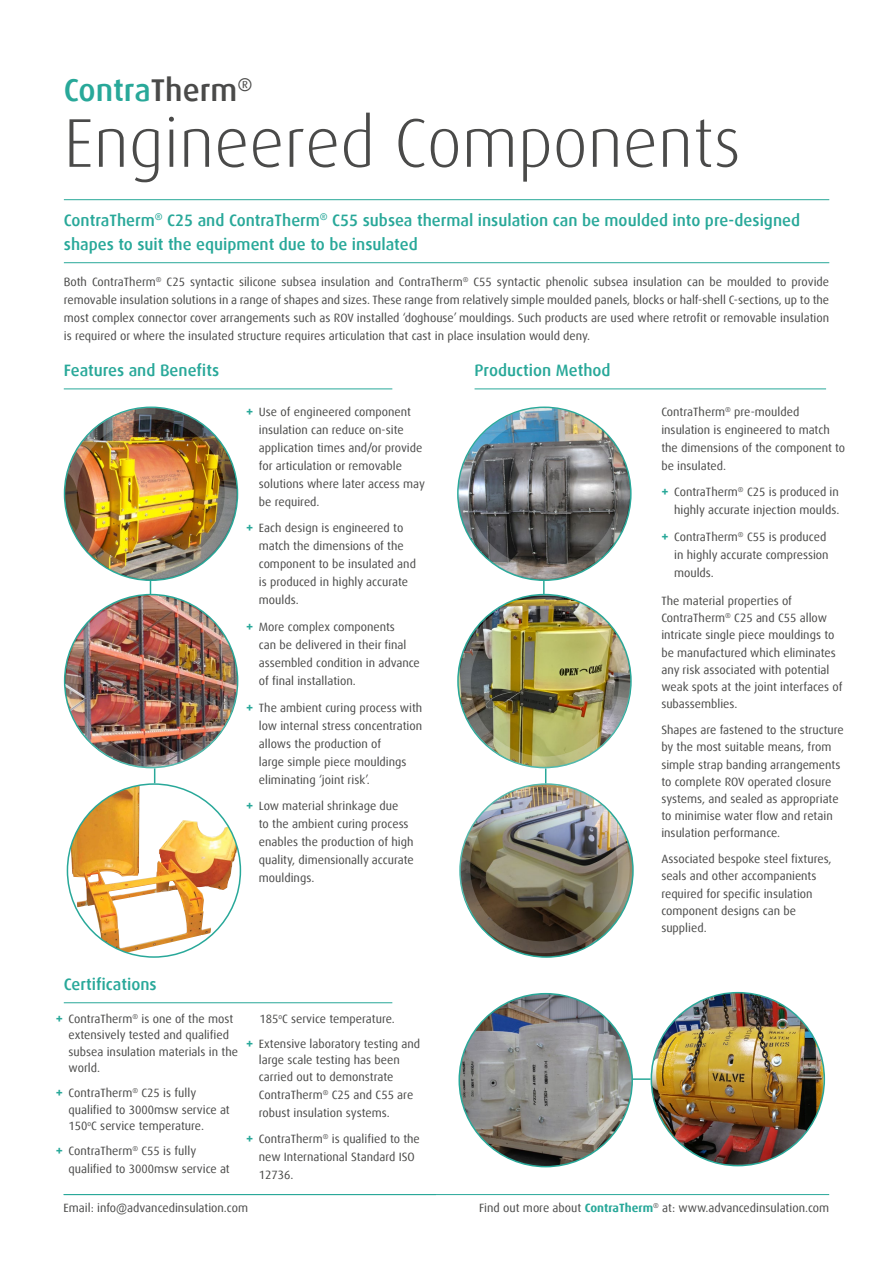
<style>
.page{position:relative;width:893px;height:1263px;background:#fff}
.page>*{position:absolute;margin:0;border:0;box-sizing:border-box;transform-origin:0 0}
.t1{font:300 69px "Dax";color:#4a4a49}
.t2{font:500 31.5px "Dax Offc";color:#28a899}
.t3{font:500 16.5px/24px "Dax Offc";color:#28a899}
.t4{font:12px/18px "Dax Offc";color:#4a4a49}
.s1{color:#4a4a49}
.s2{font-weight:700;font-size:13.5px;color:#28a899}
.s3{font-weight:700;color:#28a899}
</style>
<div class="page">
<hr style="left:64px;top:199px;width:765px;height:1px;background:#28a899">
<hr style="left:64px;top:262px;width:765px;height:1px;background:#28a899">
<hr style="left:64px;top:1194px;width:765px;height:1px;background:#28a899">
<img style="left:65px;top:595px;width:173px;height:172px;border-radius:86px">
<img style="left:65px;top:407px;width:172px;height:173px;border-radius:86px">
<div style="left:66px;top:597px;width:171px;height:171px;border:12px solid #fff;border-radius:50%"></div>
<div style="left:65px;top:408px;width:171px;height:171px;border:12px solid #fff;border-radius:50%"></div>
<svg style="left:150px;top:580px;width:1px;height:14px"></svg>
<hr style="left:64px;top:388px;width:328px;height:1px;background:#28a899">
<hr style="left:64px;top:1002px;width:328px;height:1px;background:#28a899">
<hr style="left:475px;top:388px;width:351px;height:1px;background:#28a899">
<img style="left:459px;top:994px;width:173px;height:173px;border-radius:86px">
<div style="left:461px;top:801px;width:171px;height:171px;border:12px solid #fff;border-radius:50%"></div>
<img style="left:460px;top:784px;width:173px;height:173px;border-radius:86px">
<img style="left:458px;top:595px;width:173px;height:172px">
<img style="left:458px;top:407px;width:173px;height:173px;border-radius:86px">
<div style="left:458px;top:782px;width:172px;height:171px;border:12px solid #fff;border-radius:50%"></div>
<div style="left:459px;top:597px;width:171px;height:171px;border:12px solid #fff;border-radius:50%"></div>
<div style="left:458px;top:408px;width:172px;height:171px;border:12px solid #fff;border-radius:50%"></div>
<svg style="left:543px;top:580px;width:2px;height:14px"></svg>
<svg style="left:154px;top:768px;width:1px;height:15px"></svg>
<img style="left:651px;top:993px;width:173px;height:172px">
<svg style="left:545px;top:768px;width:1px;height:15px"></svg>
<svg style="left:632px;top:1078px;width:19px;height:2px"></svg>
<img style="left:71px;top:785px;width:166px;height:168px">
<h2 class="t2" style="left:64px;top:70px;width:190px">Contra<span class="s1">Therm</span><sup>®</sup></h2>
<h1 class="t1" style="left:64px;top:105px;width:679px">Engineered Components</h1>
<h3 class="t3" style="left:64px;top:208px;width:738px">ContraTherm<sup>®</sup> C25 and ContraTherm<sup>®</sup> C55 subsea thermal insulation can be moulded into pre-designed shapes to suit the equipment due to be insulated</h3>
<p class="t4" style="left:64px;top:273px;width:767px;text-align:justify">Both ContraTherm<sup>®</sup> C25 syntactic silicone subsea insulation and ContraTherm<sup>®</sup> C55 syntactic phenolic subsea insulation can be moulded to provide removable insulation solutions in a range of shapes and sizes. These range from relatively simple moulded panels, blocks or half-shell C-sections, up to the most complex connector cover arrangements such as ROV installed ‘doghouse’ mouldings. Such products are used where retrofit or removable insulation is required or where the insulated structure requires articulation that cast in place insulation would deny.</p>
<h3 class="t3" style="left:64px;top:358px;width:157px">Features and Benefits</h3>
<p class="t4" style="left:259px;top:403px;width:168px;text-indent:-13px"><span class="s2">+</span> Use of engineered component insulation can reduce on-site application times and/or provide for articulation or removable solutions where later access may be required.</p>
<p class="t4" style="left:259px;top:519px;width:159px;text-indent:-13px"><span class="s2">+</span> Each design is engineered to match the dimensions of the component to be insulated and is produced in highly accurate moulds.</p>
<p class="t4" style="left:259px;top:618px;width:163px;text-indent:-13px"><span class="s2">+</span> More complex components<br>can be delivered in their final assembled condition in advance of final installation.</p>
<p class="t4" style="left:259px;top:698px;width:165px;text-indent:-13px"><span class="s2">+</span> The ambient curing process with low internal stress concentration allows the production of<br>large simple piece mouldings eliminating ‘joint risk’.</p>
<p class="t4" style="left:259px;top:797px;width:156px;text-indent:-13px"><span class="s2">+</span> Low material shrinkage due<br>to the ambient curing process enables the production of high quality, dimensionally accurate mouldings.</p>
<h3 class="t3" style="left:64px;top:972px;width:94px">Certifications</h3>
<p class="t4" style="left:69px;top:1010px;width:171px;line-height:16.5px;text-indent:-13px"><span class="s2">+</span> ContraTherm<sup>®</sup> is one of the most extensively tested and qualified subsea insulation materials in the world.</p>
<p class="t4" style="left:69px;top:1085px;width:163px;line-height:16.5px;text-indent:-13px"><span class="s2">+</span> ContraTherm<sup>®</sup> C25 is fully qualified to 3000msw service at<br>150<sup>o</sup>C service temperature.</p>
<p class="t4" style="left:69px;top:1142px;width:163px;text-indent:-13px"><span class="s2">+</span> ContraTherm<sup>®</sup> C55 is fully qualified to 3000msw service at</p>
<p class="t4" style="left:246px;top:1006px;width:176px;line-height:25px;text-indent:13px">185<sup>o</sup>C service temperature.<br><span class="s2">+</span> Extensive laboratory testing and</p>
<p class="t4" style="left:259px;top:1052px;width:142px;line-height:16.5px">large scale testing has been carried out to demonstrate</p>
<p class="t4" style="left:259px;top:1085px;width:156px">ContraTherm<sup>®</sup> C25 and C55 are robust insulation systems.</p>
<p class="t4" style="left:259px;top:1130px;width:163px;text-indent:-13px"><span class="s2">+</span> ContraTherm<sup>®</sup> is qualified to the new International Standard ISO<br>12736.</p>
<p class="t4" style="left:64px;top:1199px;width:186px">Email: info@advancedinsulation.com</p>
<h3 class="t3" style="left:475px;top:358px;width:138px">Production Method</h3>
<p class="t4" style="left:661px;top:403px;width:185px">ContraTherm<sup>®</sup> pre-moulded insulation is engineered to match the dimensions of the component to be insulated.</p>
<p class="t4" style="left:661px;top:483px;width:180px;text-align:right"><span class="s2">+</span> ContraTherm<sup>®</sup> C25 is produced in highly accurate injection moulds.</p>
<p class="t4" style="left:674px;top:528px;width:156px;text-indent:-13px"><span class="s2">+</span> ContraTherm<sup>®</sup> C55 is produced in highly accurate compression moulds.</p>
<p class="t4" style="left:661px;top:592px;width:183px;line-height:17.2px">The material properties of<br>ContraTherm<sup>®</sup> C25 and C55 allow intricate single piece mouldings to be manufactured which eliminates any risk associated with potential weak spots at the joint interfaces of subassemblies.</p>
<p class="t4" style="left:661px;top:721px;width:184px;line-height:17.2px">Shapes are fastened to the structure by the most suitable means, from simple strap banding arrangements to complete ROV operated closure systems, and sealed as appropriate to minimise water flow and retain insulation performance.</p>
<p class="t4" style="left:661px;top:850px;width:172px;line-height:17.2px">Associated bespoke steel fixtures, seals and other accompanients required for specific insulation component designs can be supplied.</p>
<p class="t4" style="left:479px;top:1199px;width:352px">Find out more about <span class="s3">ContraTherm</span><sup>®</sup> at: www.advancedinsulation.com</p>
</div>
